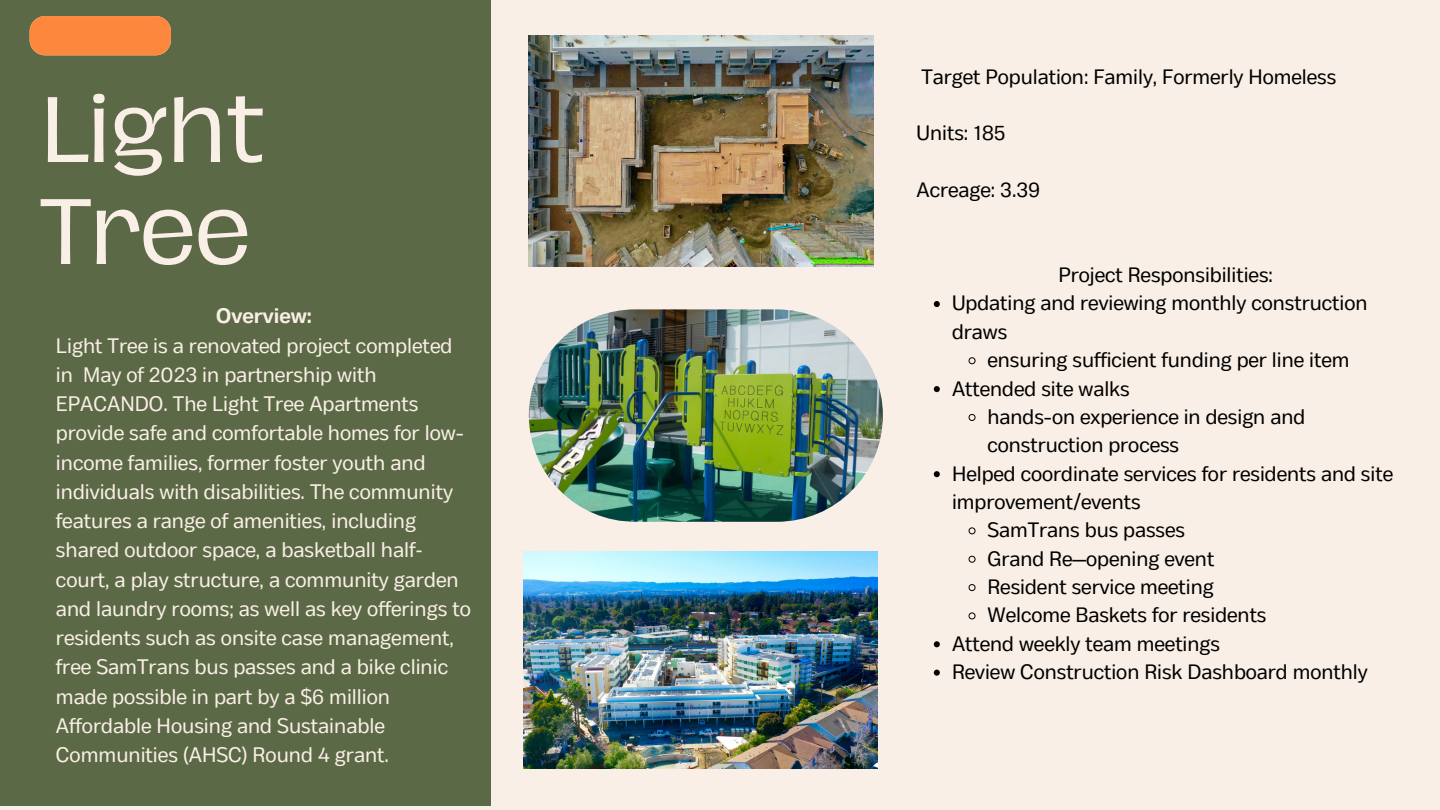
<style>
.page{position:relative;width:1440px;height:810px;background:#faefe6}
.page>*{position:absolute;margin:0;border:0;box-sizing:border-box;transform-origin:0 0}
.t1{font:85px/102px "Hagrid";color:#faefe6}
.t2{font:21px/29.2px "Body Text";color:#faefe6}
.t3{font:700 21px "Body Text";color:#faefe6}
.t4{font:20.8px/28.4px "Body Text";color:#000}
.s1{font-family:"Noto Sans"}
.s2{color:#faefe6}
</style>
<div class="page">
<img style="left:524px;top:552px;width:354px;height:217px">
<img style="left:529px;top:36px;width:344px;height:231px">
<img style="left:529px;top:309px;width:354px;height:213px;border-radius:106px">
<div style="left:0;top:0;width:490px;height:806px;background:#5b6946"></div>
<div style="left:30px;top:16px;width:141px;height:39px;background:#fd883d"></div>
<svg style="left:934px;top:301px;width:6px;height:6px"></svg>
<svg style="left:968px;top:357px;width:8px;height:8px"></svg>
<svg style="left:934px;top:386px;width:6px;height:6px"></svg>
<svg style="left:968px;top:414px;width:8px;height:7px"></svg>
<svg style="left:934px;top:471px;width:6px;height:6px"></svg>
<svg style="left:968px;top:527px;width:8px;height:8px"></svg>
<svg style="left:968px;top:555px;width:8px;height:8px"></svg>
<svg style="left:968px;top:584px;width:8px;height:8px"></svg>
<svg style="left:968px;top:612px;width:8px;height:8px"></svg>
<svg style="left:934px;top:641px;width:6px;height:6px"></svg>
<svg style="left:934px;top:670px;width:6px;height:6px"></svg>
<p class="t1" style="left:41px;top:81px;width:226px">Light<br>Tree</p>
<p class="t3" style="left:216px;top:304px;width:97px">Overview:</p>
<p class="t2" style="left:56px;top:332px;width:416px">Light Tree is a renovated project completed in May of 2023 in partnership with EPACANDO. The Light Tree Apartments provide safe and comfortable homes for low&shy;income families, former foster youth and individuals with disabilities. The community features a range of amenities, including shared outdoor space, a basketball half<span class="s1">‐ </span>court, a play structure, a community garden and laundry rooms; as well as key offerings to residents such as onsite case management, free SamTrans bus passes and a bike clinic made possible in part by a $6 million Affordable Housing and Sustainable Communities (AHSC) Round 4 grant.</p>
<p class="t4" style="left:917px;top:64px;width:421px"><span class="s2">i</span>Target Population: Family, Formerly Homeless</p>
<p class="t4" style="left:917px;top:121px;width:90px">Units: 185</p>
<p class="t4" style="left:917px;top:177px;width:125px">Acreage: 3.39</p>
<p class="t4" style="left:1059px;top:262px;width:216px">Project Responsibilities:</p>
<p class="t4" style="left:952px;top:291px;width:417px">Updating and reviewing monthly construction draws</p>
<p class="t4" style="left:987px;top:347px;width:364px">ensuring sufficient funding per line item</p>
<p class="t4" style="left:952px;top:376px;width:179px">Attended site walks</p>
<p class="t4" style="left:987px;top:404px;width:319px">hands-on experience in design and construction process</p>
<p class="t4" style="left:952px;top:461px;width:443px">Helped coordinate services for residents and site improvement/events</p>
<p class="t4" style="left:987px;top:518px;width:199px">SamTrans bus passes</p>
<p class="t4" style="left:987px;top:546px;width:228px">Grand Re—opening event</p>
<p class="t4" style="left:987px;top:574px;width:228px">Resident service meeting</p>
<p class="t4" style="left:987px;top:603px;width:281px">Welcome Baskets for residents</p>
<p class="t4" style="left:952px;top:631px;width:270px">Attend weekly team meetings</p>
<p class="t4" style="left:952px;top:659px;width:417px">Review Construction Risk Dashboard monthly</p>
</div>
